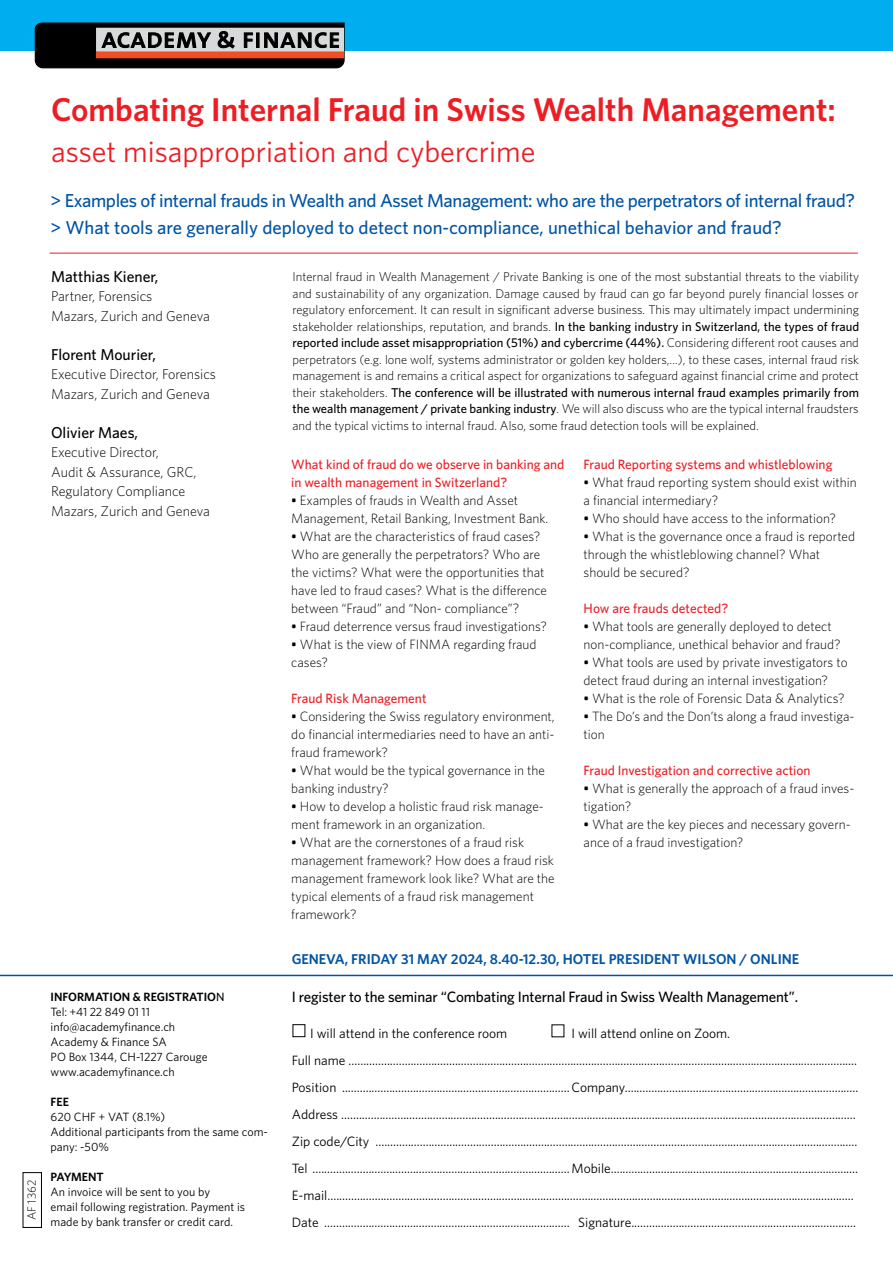
<style>
.page{position:relative;width:893px;height:1263px;background:#fff}
.page>*{position:absolute;margin:0;border:0;box-sizing:border-box;transform-origin:0 0}
.t1{font:600 33px "Whitney";color:#ed1d24}
.t2{font:30px "Whitney";color:#ed1d24}
.t3{font:500 18.75px/27px "Whitney";letter-spacing:-.02em;color:#0054a6}
.t4{font:500 15.75px "Whitney";color:#000}
.t5{font:500 15px "Whitney";letter-spacing:-.01em;color:#000}
.t6{font:300 14.25px/19.5px "Whitney";color:#000}
.t7{font:600 14.25px "Whitney";color:#0054a6}
.t8{font:13.5px/27px "Whitney";color:#000}
.t9{font:300 13.5px/18px "Whitney";color:#000}
.t10{font:500 13.5px/18px "Whitney";color:#ed1d24}
.t11{font:300 12.75px/16.5px "Whitney";color:#000;text-align:justify}
.t12{font:12px/15px "Whitney";color:#000}
.t13{font:600 12px "Whitney";color:#000}
.t14{font:300 12px "Whitney";color:#000}
.s1{font-weight:600}
.s2{font-weight:500}
</style>
<div class="page">
<div style="left:0;top:0;width:893px;height:51px;background:#00aeef"></div>
<hr style="left:50px;top:253px;width:808px;height:1px;background:#ed1d24">
<svg style="left:35px;top:23px;width:309px;height:45px;background:#4a4848"></svg>
<div style="left:97px;top:52px;width:246px;height:6px;background:#f04e23"></div>
<hr style="left:0;top:975px;width:893px;height:1px;background:#0054a6">
<div style="left:23px;top:1172px;width:19px;height:56px;border:1px solid #000"></div>
<div style="left:293px;top:1024px;width:12px;height:13px;border:1px solid #000"></div>
<p class="t14" style="left:24px;top:1220px;width:42px;rotate:-90deg">AF 1362</p>
<h1 class="t1" style="left:51px;top:88px;width:786px">Combating Internal Fraud in Swiss Wealth Management:</h1>
<h2 class="t2" style="left:51px;top:131px;width:486px">asset misappropriation and cybercrime</h2>
<h3 class="t3" style="left:51px;top:187px;width:806px">&gt; Examples of internal frauds in Wealth and Asset Management: who are the perpetrators of internal fraud? &gt; What tools are generally deployed to detect non-compliance, unethical behavior and fraud?</h3>
<p class="t4" style="left:51px;top:266px;width:109px">Matthias Kiener,</p>
<p class="t6" style="left:51px;top:286px;width:160px">Partner, Forensics<br>Mazars, Zurich and Geneva</p>
<p class="t4" style="left:51px;top:344px;width:106px">Florent Mourier,</p>
<p class="t6" style="left:51px;top:364px;width:167px">Executive Director, Forensics<br>Mazars, Zurich and Geneva</p>
<p class="t4" style="left:51px;top:422px;width:89px">Olivier Maes,</p>
<p class="t6" style="left:51px;top:442px;width:160px">Executive Director,<br>Audit &amp; Assurance, GRC,<br>Regulatory Compliance<br>Mazars, Zurich and Geneva</p>
<p class="t12" style="left:51px;top:989px;width:175px"><span class="s1">INFORMATION &amp; REGISTRATIO</span><span class="s2">N<br></span>Tel: +41 22 849 01 11 info@academyfinance.ch<br>Academy &amp; Finance SA<br>PO Box 1344, CH-1227 Carouge www.academyfinance.ch</p>
<p class="t13" style="left:51px;top:1094px;width:20px">FEE</p>
<p class="t12" style="left:51px;top:1109px;width:219px">620 CHF + VAT (8.1%)<br>Additional participants from the same com&shy;pany: -50%</p>
<p class="t13" style="left:51px;top:1169px;width:55px">PAYMENT</p>
<p class="t12" style="left:51px;top:1184px;width:196px">An invoice will be sent to you by<br>email following registration. Payment is made by bank transfer or credit card.</p>
<p class="t11" style="left:293px;top:268px;width:568px">Internal fraud in Wealth Management / Private Banking is one of the most substantial threats to the viability and sustainability of any organization. Damage caused by fraud can go far beyond purely financial losses or regulatory enforcement. It can result in significant adverse business. This may ultimately impact undermining stakeholder relationships, reputation, and brands. <span class="s2">In the banking industry in Switzerland, the types of fraud reported include asset misappropriation (51%) and cybercrime (44%).</span> Considering different root causes and perpetrators (e.g. lone wolf, systems administrator or golden key holders,…), to these cases, internal fraud risk management is and remains a critical aspect for organizations to safeguard against financial crime and protect their stakeholders. <span class="s2">The conference will be illustrated with numerous internal fraud examples primarily from the wealth management / private banking industry</span>. We will also discuss who are the typical internal fraudsters and the typical victims to internal fraud. Also, some fraud detection tools will be explained.</p>
<p class="t10" style="left:291px;top:455px;width:275px">What kind of fraud do we observe in banking and in wealth management in Switzerland?</p>
<p class="t9" style="left:291px;top:490px;width:259px"><span class="s2">•</span> Examples of frauds in Wealth and Asset<br>Management, Retail Banking, Investment Bank.</p>
<p class="t9" style="left:291px;top:526px;width:257px"><span class="s2">•</span> What are the characteristics of fraud cases?<br>Who are generally the perpetrators? Who are the victims? What were the opportunities that have led to fraud cases? What is the difference between “Fraud” and “Non- compliance”?</p>
<p class="t9" style="left:291px;top:616px;width:257px"><span class="s2">•</span> Fraud deterrence versus fraud investigations?</p>
<p class="t9" style="left:291px;top:634px;width:247px"><span class="s2">•</span> What is the view of FINMA regarding fraud cases?</p>
<p class="t10" style="left:291px;top:689px;width:137px">Fraud Risk Management</p>
<p class="t9" style="left:291px;top:706px;width:265px;text-align:justify"><span class="s2">•</span> Considering the Swiss regulatory environment, do financial intermediaries need to have an anti&shy;fraud framework?</p>
<p class="t9" style="left:291px;top:760px;width:255px"><span class="s2">•</span> What would be the typical governance in the banking industry?</p>
<p class="t9" style="left:291px;top:796px;width:254px"><span class="s2">•</span> How to develop a holistic fraud risk manage&shy;ment framework in an organization.</p>
<p class="t9" style="left:291px;top:832px;width:265px"><span class="s2">•</span> What are the cornerstones of a fraud risk management framework? How does a fraud risk management framework look like? What are the typical elements of a fraud risk management framework?</p>
<p class="t10" style="left:584px;top:455px;width:250px">Fraud Reporting systems and whistleblowing</p>
<p class="t9" style="left:584px;top:472px;width:275px"><span class="s2">•</span> What fraud reporting system should exist within a financial intermediary?</p>
<p class="t9" style="left:584px;top:508px;width:254px"><span class="s2">•</span> Who should have access to the information?</p>
<p class="t9" style="left:584px;top:526px;width:273px"><span class="s2">•</span> What is the governance once a fraud is reported through the whistleblowing channel? What should be secured?</p>
<p class="t10" style="left:584px;top:599px;width:146px">How are frauds detected?</p>
<p class="t9" style="left:584px;top:616px;width:258px"><span class="s2">•</span> What tools are generally deployed to detect non-compliance, unethical behavior and fraud?</p>
<p class="t9" style="left:584px;top:652px;width:266px"><span class="s2">•</span> What tools are used by private investigators to detect fraud during an internal investigation?</p>
<p class="t9" style="left:584px;top:688px;width:262px"><span class="s2">•</span> What is the role of Forensic Data &amp; Analytics?</p>
<p class="t9" style="left:584px;top:706px;width:272px"><span class="s2">•</span> The Do’s and the Don’ts along a fraud investiga&shy;tion</p>
<p class="t10" style="left:584px;top:761px;width:229px">Fraud Investigation and corrective action</p>
<p class="t9" style="left:584px;top:778px;width:272px"><span class="s2">•</span> What is generally the approach of a fraud inves&shy;tigation?</p>
<p class="t9" style="left:584px;top:814px;width:269px"><span class="s2">•</span> What are the key pieces and necessary govern&shy;ance of a fraud investigation?</p>
<p class="t7" style="left:292px;top:950px;width:509px">GENEVA, FRIDAY 31 MAY 2024, 8.40-12.30, HOTEL PRESIDENT WILSON / ONLINE</p>
<p class="t5" style="left:292px;top:987px;width:508px">I register to the seminar “Combating Internal Fraud in Swiss Wealth Management”.</p>
<p class="t8" style="left:310px;top:1019px;width:199px">I will attend in the conference room</p>
<p class="t8" style="left:292px;top:1019px;width:568px;text-indent:280px">I will attend online on Zoom.<br>Full name ............................................................................................................................................................................<br>Position .............................................................................Company...............................................................................<br>Address ..............................................................................................................................................................................<br>Zip code/City ...................................................................................................................................................................<br>Tel .......................................................................................Mobile....................................................................................<br>E-mail..................................................................................................................................................................................<br>Date ................................................................................... Signature............................................................................</p>
</div>
